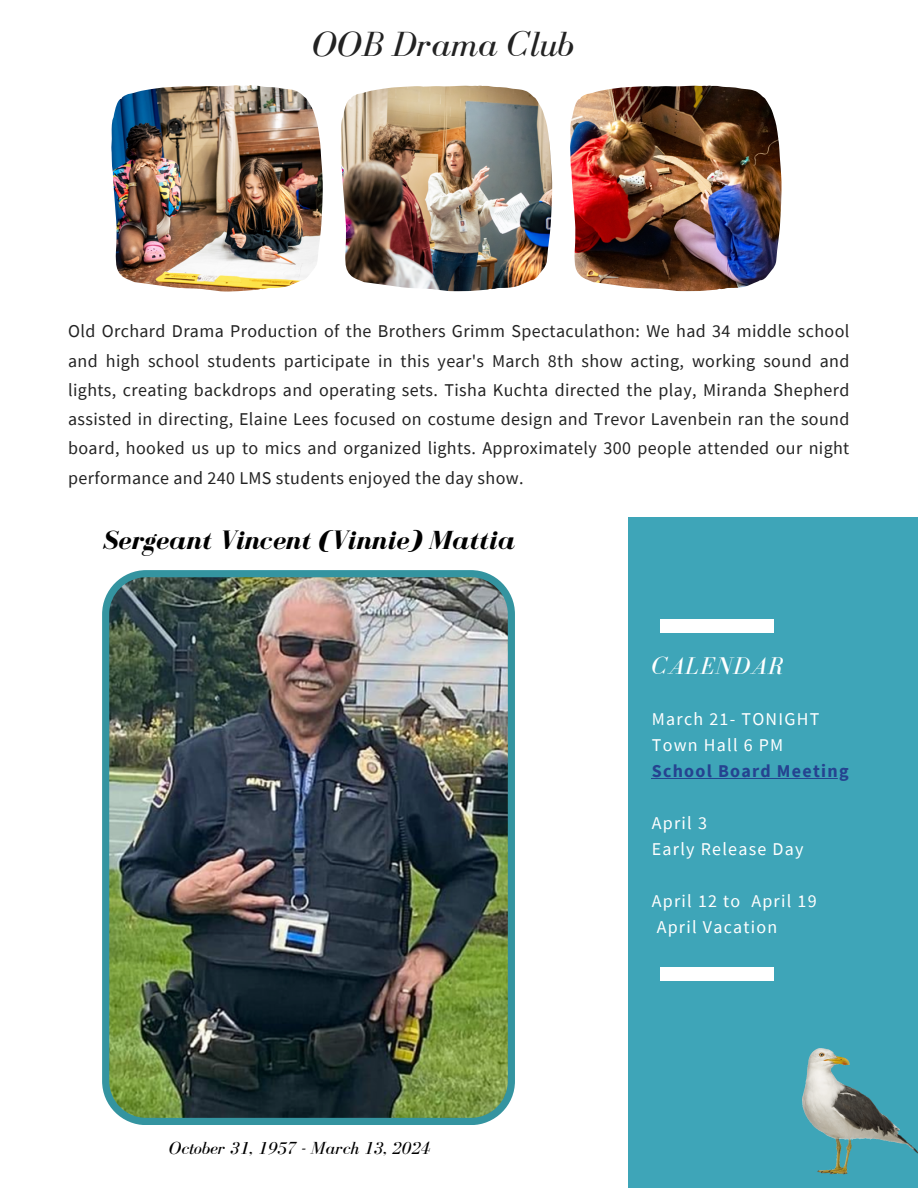
<style>
.page{position:relative;width:918px;height:1188px;background:#fff}
.page>*{position:absolute;margin:0;border:0;box-sizing:border-box;transform-origin:0 0}
.t1{font:italic 36px "Bodoni FLF";color:#222}
.t2{font:italic 700 27px "Bodoni FLF";color:#000}
.t3{font:italic 24.9px "Bodoni FLF";letter-spacing:.04em;color:#fff}
.t4{font:18px/29.2px "Source Sans Pro";letter-spacing:.02em;color:#222;text-align:justify}
.t5{font:18px/26px "Source Sans Pro";letter-spacing:.07em;color:#fff}
.t6{font:italic 18px "Bodoni FLF";color:#000}
.t7{font:700 18px "Source Sans Pro";letter-spacing:.07em;color:#254390}
</style>
<div class="page">
<div style="left:628px;top:518px;width:290px;height:670px;background:#3ea5b8"></div>
<div style="left:660px;top:619px;width:113px;height:14px;background:#fff"></div>
<img style="left:803px;top:1049px;width:115px;height:126px">
<div style="left:660px;top:967px;width:113px;height:14px;background:#fff"></div>
<img style="left:111px;top:85px;width:212px;height:206px">
<img style="left:341px;top:85px;width:211px;height:206px">
<img style="left:570px;top:85px;width:211px;height:206px">
<img style="left:102px;top:570px;width:413px;height:555px">
<hr style="left:652px;top:778px;width:198px;height:1px;background:#254390">
<h1 class="t1" style="left:312px;top:25px;width:264px">OOB Drama Club</h1>
<p class="t4" style="left:68px;top:316px;width:783px">Old Orchard Drama Production of the Brothers Grimm Spectaculathon: We had 34 middle school and high school students participate in this year's March 8th show acting, working sound and lights, creating backdrops and operating sets. Tisha Kuchta directed the play, Miranda Shepherd assisted in directing, Elaine Lees focused on costume design and Trevor Lavenbein ran the sound board, hooked us up to mics and organized lights. Approximately 300 people attended our night performance and 240 LMS students enjoyed the day show.</p>
<h2 class="t2" style="left:103px;top:526px;width:413px">Sergeant Vincent (Vinnie) Mattia</h2>
<p class="t6" style="left:169px;top:1139px;width:263px">October 31, 1957 - March 13, 2024</p>
<h3 class="t3" style="left:652px;top:653px;width:133px">CALENDAR</h3>
<p class="t5" style="left:652px;top:705px;width:169px">March 21- TONIGHT<br>Town Hall 6 PM</p>
<p class="t7" style="left:652px;top:759px;width:198px">School Board Meeting</p>
<p class="t5" style="left:652px;top:809px;width:153px">April 3<br>Early Release Day</p>
<p class="t5" style="left:652px;top:887px;width:166px">April 12 to April 19<br>April Vacation</p>
</div>
